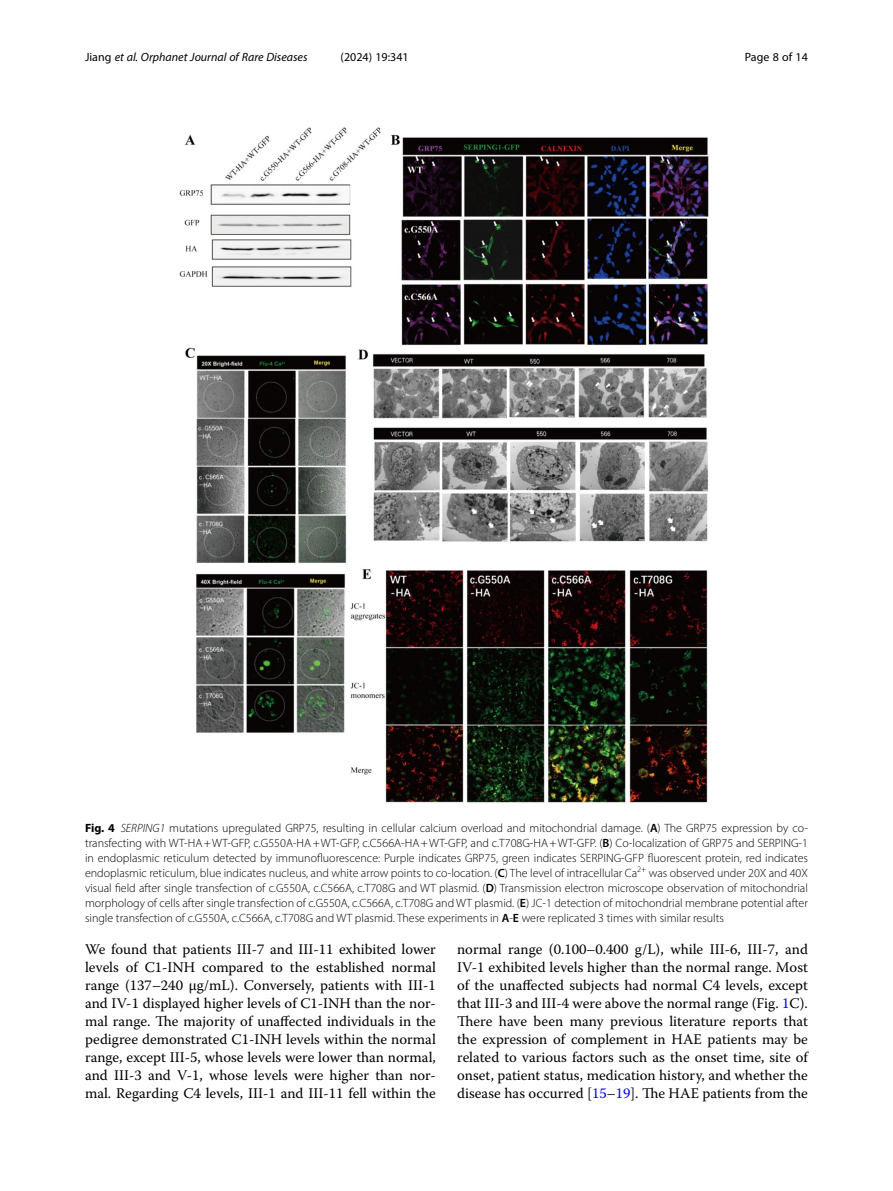
<style>
.page{position:relative;width:893px;height:1191px;background:#fff}
.page>*{position:absolute;margin:0;border:0;box-sizing:border-box;transform-origin:0 0}
.Body_Text_Indent{font:14.7px/18px "Warnock Pro";color:#000;text-align:justify}
.Figure_Caption{font:300 12px/15px "Myriad Pro";color:#000;text-align:justify}
.t1{font:italic 12px "Myriad Pro";color:#000}
.t2{font:12px "Myriad Pro";color:#000}
.s1{font-style:normal}
.s2{font-weight:700}
.s3{font-style:italic}
.s4{font-weight:600}
.s5{color:#00f}
</style>
<div class="page">
<img style="left:179px;top:127px;width:530px;height:677px">
<p class="t1" style="left:85px;top:50px;width:224px"><span class="s1">Jiang</span> et al. Orphanet Journal of Rare Diseases</p>
<p class="t2" style="left:341px;top:50px;width:70px">(2024) 19:341</p>
<p class="t2" style="left:745px;top:50px;width:65px">Page 8 of 14</p>
<p class="Figure_Caption" style="left:85px;top:820px;width:724px"><span class="s2">Fig. 4</span> <span class="s3">SERPING1</span> mutations upregulated GRP75, resulting in cellular calcium overload and mitochondrial damage. (<span class="s4">A</span>) The GRP75 expression by co&shy;transfecting with WT-HA+WT-GFP, c.G550A-HA+WT-GFP, c.C566A-HA+WT-GFP, and c.T708G-HA+WT-GFP. (<span class="s4">B</span>) Co-localization of GRP75 and SERPING-1 in endoplasmic reticulum detected by immunofluorescence: Purple indicates GRP75, green indicates SERPING-GFP fluorescent protein, red indicates endoplasmic reticulum, blue indicates nucleus, and white arrow points to co-location. (<span class="s4">C</span>) The level of intracellular Ca<sup>2+</sup> was observed under 20X and 40X visual field after single transfection of c.G550A, c.C566A, c.T708G and WT plasmid. (<span class="s4">D</span>) Transmission electron microscope observation of mitochondrial morphology of cells after single transfection of c.G550A, c.C566A, c.T708G and WT plasmid. (<span class="s4">E</span>) JC-1 detection of mitochondrial membrane potential after single transfection of c.G550A, c.C566A, c.T708G and WT plasmid. These experiments in <span class="s4">A</span>-<span class="s4">E</span> were replicated 3 times with similar results</p>
<p class="Body_Text_Indent" style="left:85px;top:940px;width:352px">We found that patients III-7 and III-11 exhibited lower levels of C1-INH compared to the established normal range (137–240 µg/mL). Conversely, patients with III-1 and IV-1 displayed higher levels of C1-INH than the nor&shy;mal range. The majority of unaffected individuals in the pedigree demonstrated C1-INH levels within the normal range, except III-5, whose levels were lower than normal, and III-3 and V-1, whose levels were higher than nor&shy;mal. Regarding C4 levels, III-1 and III-11 fell within the</p>
<p class="Body_Text_Indent" style="left:457px;top:940px;width:352px">normal range (0.100–0.400 g/L), while III-6, III-7, and IV-1 exhibited levels higher than the normal range. Most of the unaffected subjects had normal C4 levels, except that III-3 and III-4 were above the normal range (Fig. <span class="s5">1</span>C).<br>There have been many previous literature reports that the expression of complement in HAE patients may be related to various factors such as the onset time, site of onset, patient status, medication history, and whether the disease has occurred [<span class="s5">15</span>–<span class="s5">19</span>]. The HAE patients from the</p>
</div>
